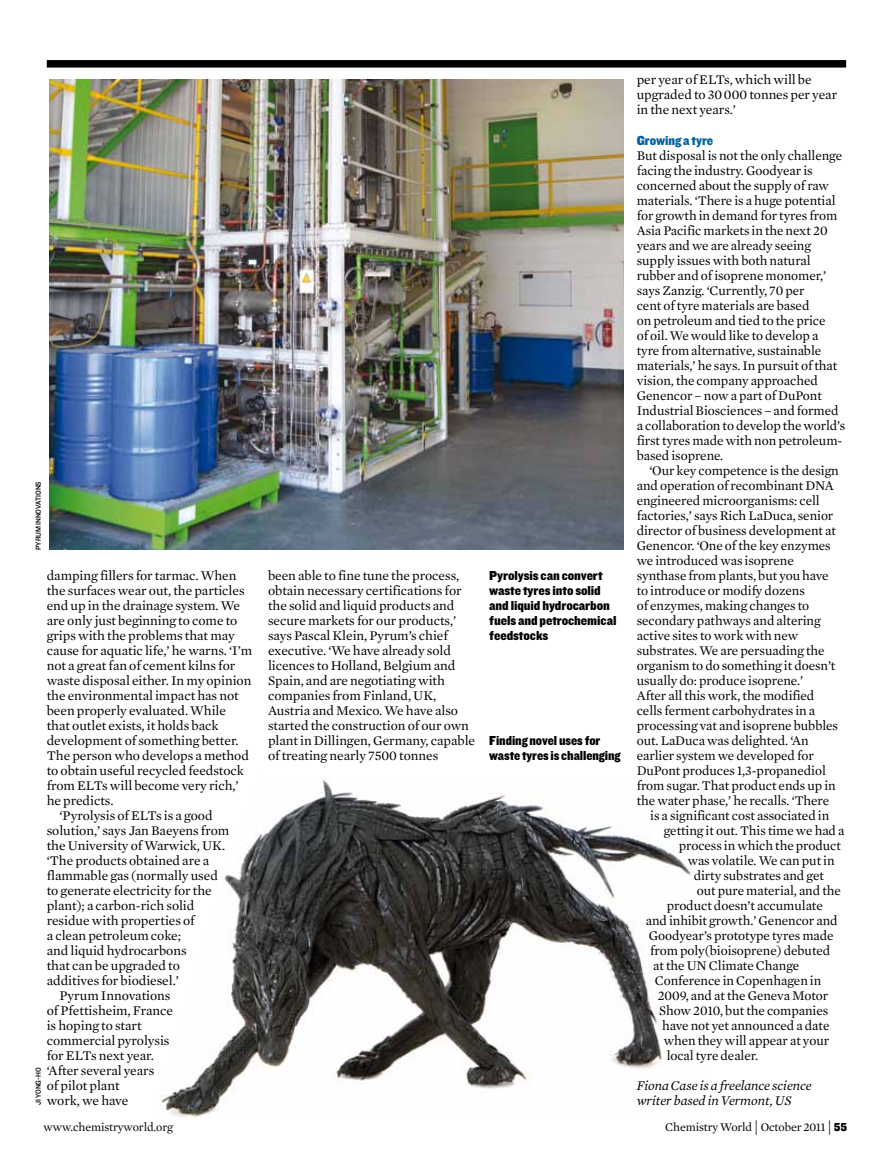
<style>
.page{position:relative;width:892px;height:1170px;background:#fff}
.page>*{position:absolute;margin:0;border:0;box-sizing:border-box;transform-origin:0 0}
.t1{font:13.5px/15px "Mercury News HTF1 Roman";letter-spacing:-.005em;color:#000}
.t2{font:13.5px/15px "Knockout HTF71 Full Middlewt";letter-spacing:-.005em;color:#000}
.t3{font:13.5px/15px "Mercury News HTF1 Italic";letter-spacing:-.005em;color:#000}
.t4{font:13.5px "Knockout HTF71 Full Middlewt";letter-spacing:-.005em;color:#00609e}
.t5{font:12px "Mercury News HTF1 Roman";letter-spacing:-.01em;color:#000}
.t6{font:7.5px "Knockout HTF31 Junior Middle";letter-spacing:-.005em;color:#000}
.s1{font-size:15px}
.s2{font-family:"Knockout HTF71 Full Middlewt"}
</style>
<div class="page">
<div style="left:47px;top:60px;width:799px;height:8px;background:#000"></div>
<svg style="left:160px;top:779px;width:532px;height:338px"></svg>
<img style="left:49px;top:80px;width:575px;height:469px">
<p class="t6" style="left:34px;top:549px;width:70px;rotate:-90deg">PYRUM INNOVATIONS</p>
<p class="t1" style="left:47px;top:567px;width:191px">damping fillers for tarmac. When</p>
<p class="t1" style="left:47px;top:582px;width:199px">the surfaces wear out, the particles</p>
<p class="t1" style="left:47px;top:597px;width:195px">end up in the drainage system. We</p>
<p class="t1" style="left:47px;top:612px;width:192px">are only just beginning to come to</p>
<p class="t1" style="left:47px;top:627px;width:190px">grips with the problems that may</p>
<p class="t1" style="left:47px;top:642px;width:207px">cause for aquatic life,’ he warns. ‘I’m</p>
<p class="t1" style="left:47px;top:657px;width:190px">not a great fan of cement kilns for</p>
<p class="t1" style="left:47px;top:672px;width:206px">waste disposal either. In my opinion</p>
<p class="t1" style="left:47px;top:687px;width:193px">the environmental impact has not</p>
<p class="t1" style="left:47px;top:702px;width:181px">been properly evaluated. While</p>
<p class="t1" style="left:47px;top:717px;width:173px">that outlet exists, it holds back</p>
<p class="t1" style="left:47px;top:732px;width:193px">development of something better.</p>
<p class="t1" style="left:47px;top:747px;width:204px">The person who develops a method</p>
<p class="t1" style="left:47px;top:762px;width:199px">to obtain useful recycled feedstock</p>
<p class="t1" style="left:47px;top:777px;width:194px">from ELTs will become very rich,’</p>
<p class="t1" style="left:47px;top:792px;width:68px">he predicts.</p>
<p class="t1" style="left:60px;top:807px;width:155px">‘Pyrolysis of ELTs is a good</p>
<p class="t1" style="left:47px;top:822px;width:184px">solution,’ says Jan Baeyens from</p>
<p class="t1" style="left:47px;top:837px;width:180px">the University of Warwick, UK.</p>
<p class="t1" style="left:47px;top:852px;width:164px">‘The products obtained are a</p>
<p class="t1" style="left:47px;top:867px;width:173px">flammable gas (normally used</p>
<p class="t1" style="left:47px;top:882px;width:167px">to generate electricity for the</p>
<p class="t1" style="left:47px;top:897px;width:149px">plant); a carbon-rich solid</p>
<p class="t1" style="left:47px;top:912px;width:149px">residue with properties of</p>
<p class="t1" style="left:47px;top:927px;width:136px">a clean petroleum coke;</p>
<p class="t1" style="left:47px;top:942px;width:141px">and liquid hydrocarbons</p>
<p class="t1" style="left:47px;top:957px;width:135px">that can be upgraded to</p>
<p class="t1" style="left:47px;top:972px;width:134px">additives for biodiesel.’</p>
<p class="t1" style="left:60px;top:987px;width:112px">Pyrum Innovations</p>
<p class="t1" style="left:47px;top:1002px;width:128px">of Pfettisheim, France</p>
<p class="t1" style="left:47px;top:1017px;width:96px">is hoping to start</p>
<p class="t1" style="left:47px;top:1032px;width:124px">commercial pyrolysis</p>
<p class="t1" style="left:47px;top:1047px;width:109px">for ELTs next year.</p>
<p class="t1" style="left:47px;top:1062px;width:109px">‘After several years</p>
<p class="t1" style="left:47px;top:1077px;width:74px">of pilot plant</p>
<p class="t1" style="left:47px;top:1092px;width:83px">work, we have</p>
<p class="t6" style="left:34px;top:1104px;width:39px;rotate:-90deg">JI YONG-HO</p>
<p class="t1" style="left:268px;top:567px;width:209px">been able to fine tune the process, obtain necessary certifications for the solid and liquid products and secure markets for our products,’ says Pascal Klein, Pyrum’s chief executive. ‘We have already sold licences to Holland, Belgium and Spain, and are negotiating with companies from Finland, UK, Austria and Mexico. We have also started the construction of our own plant in Dillingen, Germany, capable of treating nearly 7500 tonnes</p>
<p class="t2" style="left:489px;top:568px;width:129px">Pyrolysis can convert waste tyres into solid and liquid hydrocarbon fuels and petrochemical feedstocks</p>
<p class="t2" style="left:489px;top:733px;width:133px">Finding novel uses for waste tyres is challenging</p>
<p class="t1" style="left:637px;top:72px;width:202px">per year of ELTs, which will be upgraded to 30000 tonnes per year in the next years.’</p>
<p class="t4" style="left:637px;top:133px;width:78px">Growing a tyre</p>
<p class="t1" style="left:637px;top:147px;width:210px">But disposal is not the only challenge facing the industry. Goodyear is concerned about the supply of raw materials. ‘There is a huge potential for growth in demand for tyres from Asia Pacific markets in the next 20 years and we are already seeing supply issues with both natural rubber and of isoprene monomer,’ says Zanzig. ‘Currently, 70 per<br>cent of tyre materials are based<br>on petroleum and tied to the price<br>of oil. We would like to develop a<br>tyre from alternative, sustainable materials,’ he says. In pursuit of that vision, the company approached Genencor – now a part of DuPont Industrial Biosciences – and formed a collaboration to develop the world’s first tyres made with non petroleum&shy;based isoprene.</p>
<p class="t1" style="left:649px;top:462px;width:191px">‘Our key competence is the design</p>
<p class="t1" style="left:637px;top:477px;width:199px">and operation of recombinant DNA</p>
<p class="t1" style="left:637px;top:492px;width:184px">engineered microorganisms: cell</p>
<p class="t1" style="left:637px;top:507px;width:198px">factories,’ says Rich LaDuca, senior</p>
<p class="t1" style="left:637px;top:522px;width:201px">director of business development at</p>
<p class="t1" style="left:637px;top:537px;width:196px">Genencor. ‘One of the key enzymes</p>
<p class="t1" style="left:637px;top:552px;width:159px">we introduced was isoprene</p>
<p class="t1" style="left:637px;top:567px;width:194px">synthase from plants, but you have</p>
<p class="t1" style="left:637px;top:582px;width:170px">to introduce or modify dozens</p>
<p class="t1" style="left:637px;top:597px;width:174px">of enzymes, making changes to</p>
<p class="t1" style="left:637px;top:612px;width:186px">secondary pathways and altering</p>
<p class="t1" style="left:637px;top:627px;width:163px">active sites to work with new</p>
<p class="t1" style="left:637px;top:642px;width:189px">substrates. We are persuading the</p>
<p class="t1" style="left:637px;top:657px;width:200px">organism to do something it doesn’t</p>
<p class="t1" style="left:637px;top:672px;width:168px">usually do: produce isoprene.’</p>
<p class="t1" style="left:637px;top:687px;width:179px">After all this work, the modified</p>
<p class="t1" style="left:637px;top:702px;width:180px">cells ferment carbohydrates in a</p>
<p class="t1" style="left:637px;top:717px;width:203px">processing vat and isoprene bubbles</p>
<p class="t1" style="left:637px;top:732px;width:173px">out. LaDuca was delighted. ‘An</p>
<p class="t1" style="left:637px;top:747px;width:179px">earlier system we developed for</p>
<p class="t1" style="left:637px;top:762px;width:191px">DuPont produces 1,3-propanediol</p>
<p class="t1" style="left:637px;top:777px;width:201px">from sugar. That product ends up in</p>
<p class="t1" style="left:637px;top:792px;width:194px">the water phase,’ he recalls. ‘There</p>
<p class="t1" style="left:650px;top:807px;width:180px">is a significant cost associated in</p>
<p class="t1" style="left:664px;top:822px;width:182px">getting it out. This time we had a</p>
<p class="t1" style="left:679px;top:837px;width:164px">process in which the product</p>
<p class="t1" style="left:688px;top:852px;width:148px">was volatile. We can put in</p>
<p class="t1" style="left:694px;top:867px;width:132px">dirty substrates and get</p>
<p class="t1" style="left:697px;top:882px;width:146px">out pure material, and the</p>
<p class="t1" style="left:667px;top:897px;width:158px">product doesn’t accumulate</p>
<p class="t1" style="left:646px;top:912px;width:193px">and inhibit growth.’ Genencor and</p>
<p class="t1" style="left:649px;top:927px;width:186px">Goodyear’s prototype tyres made</p>
<p class="t1" style="left:650px;top:942px;width:182px">from poly(bioisoprene) debuted</p>
<p class="t1" style="left:653px;top:957px;width:148px">at the UN Climate Change</p>
<p class="t1" style="left:655px;top:972px;width:168px">Conference in Copenhagen in</p>
<p class="t1" style="left:658px;top:987px;width:172px">2009, and at the Geneva Motor</p>
<p class="t1" style="left:659px;top:1002px;width:171px">Show 2010, but the companies</p>
<p class="t1" style="left:662px;top:1017px;width:169px">have not yet announced a date</p>
<p class="t1" style="left:664px;top:1032px;width:167px">when they will appear at your</p>
<p class="t1" style="left:667px;top:1047px;width:93px">local tyre dealer.</p>
<p class="t3" style="left:637px;top:1077px;width:177px">Fiona Case is a freelance science writer based in Vermont, US</p>
<p class="t5" style="left:43px;top:1120px;width:131px">www.chemistryworld.org</p>
<p class="t5" style="left:665px;top:1119px;width:183px">Chemistry World <span class="s1">|</span> October 2011 <span class="s1">|</span> <span class="s2">55</span></p>
</div>
